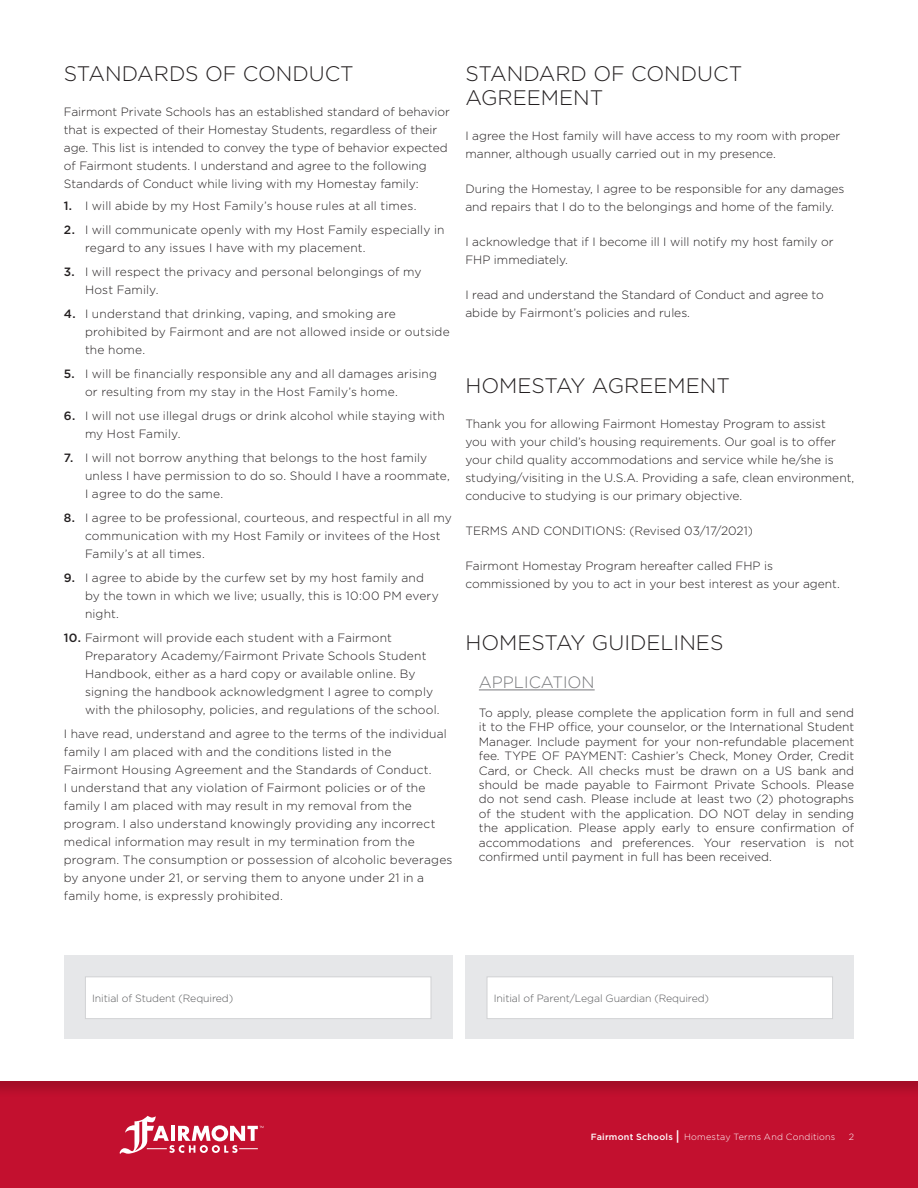
<style>
.page{position:relative;width:918px;height:1188px;background:#fff}
.page>*{position:absolute;margin:0;border:0;box-sizing:border-box;transform-origin:0 0}
.t1{font:300 21px/24px "Gotham";color:#231f20}
.t2{font:300 16.5px "Gotham";color:#77787b}
.A_B_C{font:300 12px/18px "Gotham";letter-spacing:.005em;color:#231f20}
.Row_Copy{font:300 10.5px "Gotham";letter-spacing:-.01em;color:#57585a}
.t3{font:300 9px "Gotham";letter-spacing:.025em;color:#fff}
.s1{font-weight:500}
.s2{font-weight:500;font-size:13.5px}
</style>
<div class="page">
<div style="left:0;top:1079px;width:918px;height:109px;background:#231f20;opacity:.2"></div>
<svg style="left:120px;top:1116px;width:143px;height:38px"></svg>
<hr style="left:479px;top:689px;width:116px;height:1px;background:#77787b">
<div style="left:64px;top:955px;width:389px;height:84px;background:#e6e7e9"></div>
<div style="left:85px;top:977px;width:346px;height:42px;background:#fff"></div>
<div style="left:85px;top:976px;width:346px;height:43px;border:1px solid #d1d2d4"></div>
<div style="left:465px;top:955px;width:389px;height:84px;background:#e6e7e9"></div>
<div style="left:487px;top:977px;width:346px;height:42px;background:#fff"></div>
<div style="left:487px;top:976px;width:346px;height:43px;border:1px solid #d1d2d4"></div>
<p class="t1" style="left:64px;top:61px;width:292px">STANDARDS OF CONDUCT</p>
<p class="A_B_C" style="left:64px;top:102px;width:388px">Fairmont Private Schools has an established standard of behavior that is expected of their Homestay Students, regardless of their age. This list is intended to convey the type of behavior expected of Fairmont students. I understand and agree to the following Standards of Conduct while living with my Homestay family:</p>
<p class="A_B_C" style="left:64px;top:196px;width:354px"><span class="s1">1.</span> I will abide by my Host Family’s house rules at all times.</p>
<p class="A_B_C" style="left:85px;top:220px;width:361px;text-indent:-21px"><span class="s1">2.</span> I will communicate openly with my Host Family especially in regard to any issues I have with my placement.</p>
<p class="A_B_C" style="left:85px;top:262px;width:338px;text-indent:-21px"><span class="s1">3.</span> I will respect the privacy and personal belongings of my<br>Host Family.</p>
<p class="A_B_C" style="left:85px;top:304px;width:366px;text-indent:-21px"><span class="s1">4.</span> I understand that drinking, vaping, and smoking are prohibited by Fairmont and are not allowed inside or outside the home.</p>
<p class="A_B_C" style="left:85px;top:364px;width:353px;text-indent:-21px"><span class="s1">5.</span> I will be financially responsible any and all damages arising or resulting from my stay in the Host Family’s home.</p>
<p class="A_B_C" style="left:85px;top:406px;width:361px;text-indent:-21px"><span class="s1">6.</span> I will not use illegal drugs or drink alcohol while staying with my Host Family.</p>
<p class="A_B_C" style="left:85px;top:448px;width:367px;text-indent:-21px"><span class="s1">7.</span> I will not borrow anything that belongs to the host family unless I have permission to do so. Should I have a roommate,<br>I agree to do the same.</p>
<p class="A_B_C" style="left:85px;top:508px;width:368px;text-indent:-21px"><span class="s1">8.</span> I agree to be professional, courteous, and respectful in all my communication with my Host Family or invitees of the Host<br>Family’s at all times.</p>
<p class="A_B_C" style="left:85px;top:568px;width:355px;text-indent:-21px"><span class="s1">9.</span> I agree to abide by the curfew set by my host family and by the town in which we live; usually, this is 10:00 PM every night.</p>
<p class="A_B_C" style="left:85px;top:628px;width:356px;text-indent:-21px"><span class="s1">10.</span> Fairmont will provide each student with a Fairmont Preparatory Academy/Fairmont Private Schools Student Handbook, either as a hard copy or available online. By signing the handbook acknowledgment I agree to comply with the philosophy, policies, and regulations of the school.</p>
<p class="A_B_C" style="left:64px;top:724px;width:390px">I have read, understand and agree to the terms of the individual family I am placed with and the conditions listed in the<br>Fairmont Housing Agreement and the Standards of Conduct.<br>I understand that any violation of Fairmont policies or of the family I am placed with may result in my removal from the program. I also understand knowingly providing any incorrect medical information may result in my termination from the program. The consumption or possession of alcoholic beverages by anyone under 21, or serving them to anyone under 21 in a family home, is expressly prohibited.</p>
<p class="t1" style="left:465px;top:61px;width:278px">STANDARD OF CONDUCT<br>AGREEMENT</p>
<p class="A_B_C" style="left:465px;top:126px;width:377px">I agree the Host family will have access to my room with proper manner, although usually carried out in my presence.</p>
<p class="A_B_C" style="left:465px;top:179px;width:381px">During the Homestay, I agree to be responsible for any damages and repairs that I do to the belongings and home of the family.</p>
<p class="A_B_C" style="left:465px;top:232px;width:370px">I acknowledge that if I become ill I will notify my host family or<br>FHP immediately.</p>
<p class="A_B_C" style="left:465px;top:285px;width:360px">I read and understand the Standard of Conduct and agree to abide by Fairmont’s policies and rules.</p>
<p class="t1" style="left:465px;top:373px;width:266px">HOMESTAY AGREEMENT</p>
<p class="A_B_C" style="left:465px;top:414px;width:390px">Thank you for allowing Fairmont Homestay Program to assist<br>you with your child’s housing requirements. Our goal is to offer your child quality accommodations and service while he/she is studying/visiting in the U.S.A. Providing a safe, clean environment, conducive to studying is our primary objective.</p>
<p class="A_B_C" style="left:465px;top:521px;width:289px">TERMS AND CONDITIONS: (Revised 03/17/2021)</p>
<p class="A_B_C" style="left:465px;top:556px;width:376px">Fairmont Homestay Program hereafter called FHP is commissioned by you to act in your best interest as your agent.</p>
<p class="t1" style="left:465px;top:630px;width:260px">HOMESTAY GUIDELINES</p>
<p class="t2" style="left:479px;top:672px;width:117px">APPLICATION</p>
<p class="A_B_C" style="left:479px;top:705px;width:377px;line-height:14.4px;text-align:justify">To apply, please complete the application form in full and send it to the FHP office, your counselor, or the International Student Manager. Include payment for your non-refundable placement fee. TYPE OF PAYMENT: Cashier’s Check, Money Order, Credit Card, or Check. All checks must be drawn on a US bank and should be made payable to Fairmont Private Schools. Please do not send cash. Please include at least two (2) photographs of the student with the application. DO NOT delay in sending the application. Please apply early to ensure confirmation of accommodations and preferences. Your reservation is not confirmed until payment in full has been received.</p>
<p class="Row_Copy" style="left:92px;top:992px;width:143px">Initial of Student (Required)</p>
<p class="Row_Copy" style="left:494px;top:992px;width:217px">Initial of Parent/Legal Guardian (Required)</p>
<p class="t3" style="left:591px;top:1131px;width:246px"><span class="s1">Fairmont Schools</span> <span class="s2">|</span> Homestay Terms And Conditions</p>
<p class="t3" style="left:849px;top:1131px;width:7px">2</p>
</div>
